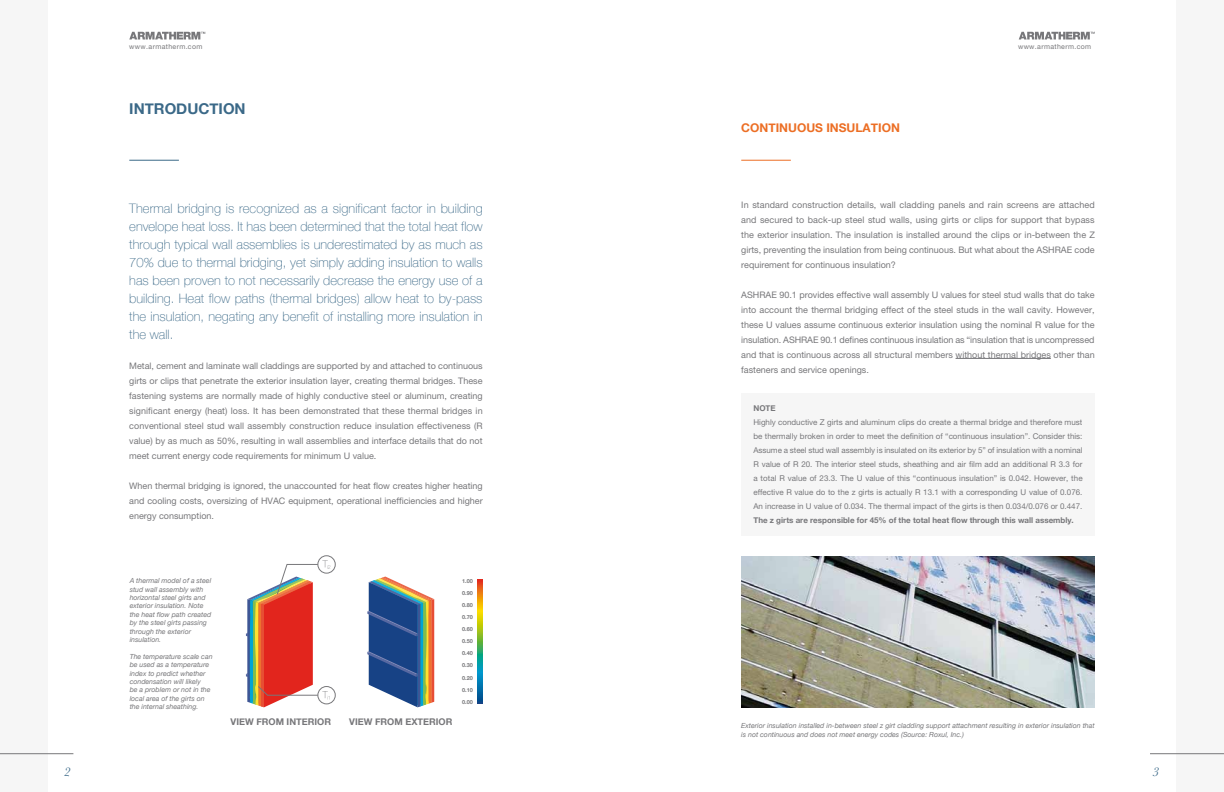
<style>
.page{position:relative;width:1224px;height:792px;background:#fff}
.page>*{position:absolute;margin:0;border:0;box-sizing:border-box;transform-origin:0 0}
.t1{font:700 14.9px "Helvetica Neue";color:#3b6988}
.t2{font:100 13px/18px "Helvetica Neue";color:#3b6988;text-align:justify}
.t3{font:italic 12.9px "Baskerville";color:#3b6988}
.t4{font:700 12px "Helvetica Neue";color:#ec6e24}
.t5{font:700 9.2px "Helvetica Neue";color:#77777a}
.t6{font:9px/15px "Helvetica Neue";color:#77777a;text-align:justify}
.t7{font:8px/14px "Helvetica Neue";color:#77777a;text-align:justify}
.t8{font:700 8px "Helvetica Neue";color:#77777a}
.t9{font:italic 7px/8.4px "Helvetica Neue";color:#77777a}
.t10{font:7px "Helvetica Neue";letter-spacing:.05em;color:#77777a}
.t11{font:700 5.5px "Helvetica Neue";color:#77777a}
</style>
<div class="page">
<div style="left:741px;top:393px;width:354px;height:143px;background:#f6f6f6"></div>
<div style="left:1176px;top:0;width:48px;height:792px;background:#f6f6f6"></div>
<hr style="left:956px;top:358px;width:95px;height:1px;background:#77777a">
<hr style="left:741px;top:160px;width:50px;height:1px;background:#ec6e24">
<img style="left:741px;top:557px;width:354px;height:151px">
<svg style="left:1019px;top:32px;width:76px;height:7px"></svg>
<hr style="left:1150px;top:753px;width:74px;height:1px;background:#77777a">
<hr style="left:129px;top:160px;width:50px;height:1px;background:#3b6988">
<div style="left:0;top:0;width:48px;height:792px;background:#f6f6f6"></div>
<svg style="left:367px;top:577px;width:67px;height:130px;background:#617791"></svg>
<div style="left:318px;top:556px;width:18px;height:17px;border:1px solid #77777a;border-radius:50%"></div>
<div style="left:318px;top:686px;width:18px;height:18px;border:1px solid #77777a;border-radius:50%"></div>
<svg style="left:246px;top:560px;width:84px;height:147px"></svg>
<svg style="left:477px;top:580px;width:6px;height:124px"></svg>
<hr style="left:0;top:753px;width:73px;height:1px;background:#77777a">
<svg style="left:129px;top:32px;width:76px;height:7px"></svg>
<h3 class="t3" style="left:64px;top:764px;width:8px">2</h3>
<p class="t10" style="left:129px;top:43px;width:75px">www.armatherm.com</p>
<h1 class="t1" style="left:129px;top:97px;width:118px">INTRODUCTION</h1>
<p class="t2" style="left:129px;top:199px;width:355px">Thermal bridging is recognized as a significant factor in building envelope heat loss. It has been determined that the total heat flow through typical wall assemblies is underestimated by as much as 70% due to thermal bridging, yet simply adding insulation to walls has been proven to not necessarily decrease the energy use of a building. Heat flow paths (thermal bridges) allow heat to by-pass the insulation, negating any benefit of installing more insulation in the wall.</p>
<p class="t6" style="left:129px;top:358px;width:355px">Metal, cement and laminate wall claddings are supported by and attached to continuous girts or clips that penetrate the exterior insulation layer, creating thermal bridges. These fastening systems are normally made of highly conductive steel or aluminum, creating significant energy (heat) loss. It has been demonstrated that these thermal bridges in conventional steel stud wall assembly construction reduce insulation effectiveness (R value) by as much as 50%, resulting in wall assemblies and interface details that do not meet current energy code requirements for minimum U value.</p>
<p class="t6" style="left:129px;top:478px;width:355px">When thermal bridging is ignored, the unaccounted for heat flow creates higher heating and cooling costs, oversizing of HVAC equipment, operational inefficiencies and higher energy consumption.</p>
<p class="t9" style="left:130px;top:577px;width:83px">A thermal model of a steel stud wall assembly with horizontal steel girts and exterior insulation. Note the heat flow path created by the steel girts passing through the exterior insulation.</p>
<p class="t9" style="left:130px;top:652px;width:84px">The temperature scale can be used as a temperature index to predict whether condensation will likely<br>be a problem or not in the local area of the girts on the internal sheathing.</p>
<p class="t5" style="left:231px;top:715px;width:102px">VIEW FROM INTERIOR</p>
<p class="t5" style="left:349px;top:715px;width:105px">VIEW FROM EXTERIOR</p>
<p class="t11" style="left:462px;top:577px;width:12px">1.00</p>
<p class="t11" style="left:462px;top:589px;width:12px">0.90</p>
<p class="t11" style="left:462px;top:601px;width:12px">0.80</p>
<p class="t11" style="left:462px;top:613px;width:12px">0.70</p>
<p class="t11" style="left:462px;top:625px;width:12px">0.60</p>
<p class="t11" style="left:462px;top:637px;width:12px">0.50</p>
<p class="t11" style="left:462px;top:649px;width:12px">0.40</p>
<p class="t11" style="left:462px;top:661px;width:12px">0.30</p>
<p class="t11" style="left:462px;top:673px;width:12px">0.20</p>
<p class="t11" style="left:462px;top:685px;width:12px">0.10</p>
<p class="t11" style="left:462px;top:698px;width:12px">0.00</p>
<h3 class="t4" style="left:741px;top:118px;width:160px">CONTINUOUS INSULATION</h3>
<p class="t10" style="left:1018px;top:43px;width:75px">www.armatherm.com</p>
<p class="t6" style="left:741px;top:197px;width:355px">In standard construction details, wall cladding panels and rain screens are attached and secured to back-up steel stud walls, using girts or clips for support that bypass the exterior insulation. The insulation is installed around the clips or in-between the Z girts, preventing the insulation from being continuous. But what about the ASHRAE code requirement for continuous insulation?</p>
<p class="t6" style="left:741px;top:287px;width:355px">ASHRAE 90.1 provides effective wall assembly U values for steel stud walls that do take into account the thermal bridging effect of the steel studs in the wall cavity. However, these U values assume continuous exterior insulation using the nominal R value for the insulation. ASHRAE 90.1 defines continuous insulation as “insulation that is uncompressed and that is continuous across all structural members without thermal bridges other than fasteners and service openings.</p>
<p class="t8" style="left:753px;top:402px;width:24px">NOTE</p>
<p class="t7" style="left:753px;top:415px;width:331px">Highly conductive Z girts and aluminum clips do create a thermal bridge and therefore must be thermally broken in order to meet the definition of “continuous insulation”. Consider this:<br>Assume a steel stud wall assembly is insulated on its exterior by 5” of insulation with a nominal R value of R 20. The interior steel studs, sheathing and air film add an additional R 3.3 for a total R value of 23.3. The U value of this “continuous insulation” is 0.042. However, the effective R value do to the z girts is actually R 13.1 with a corresponding U value of 0.076.<br>An increase in U value of 0.034. The thermal impact of the girts is then 0.034/0.076 or 0.447.</p>
<p class="t8" style="left:753px;top:514px;width:322px">The z girts are responsible for 45% of the total heat flow through this wall assembly.</p>
<p class="t9" style="left:741px;top:722px;width:355px">Exterior insulation installed in-between steel z girt cladding support attachment resulting in exterior insulation that is not continuous and does not meet energy codes (Source: Roxul, Inc.)</p>
<h3 class="t3" style="left:1153px;top:764px;width:8px">3</h3>
</div>
